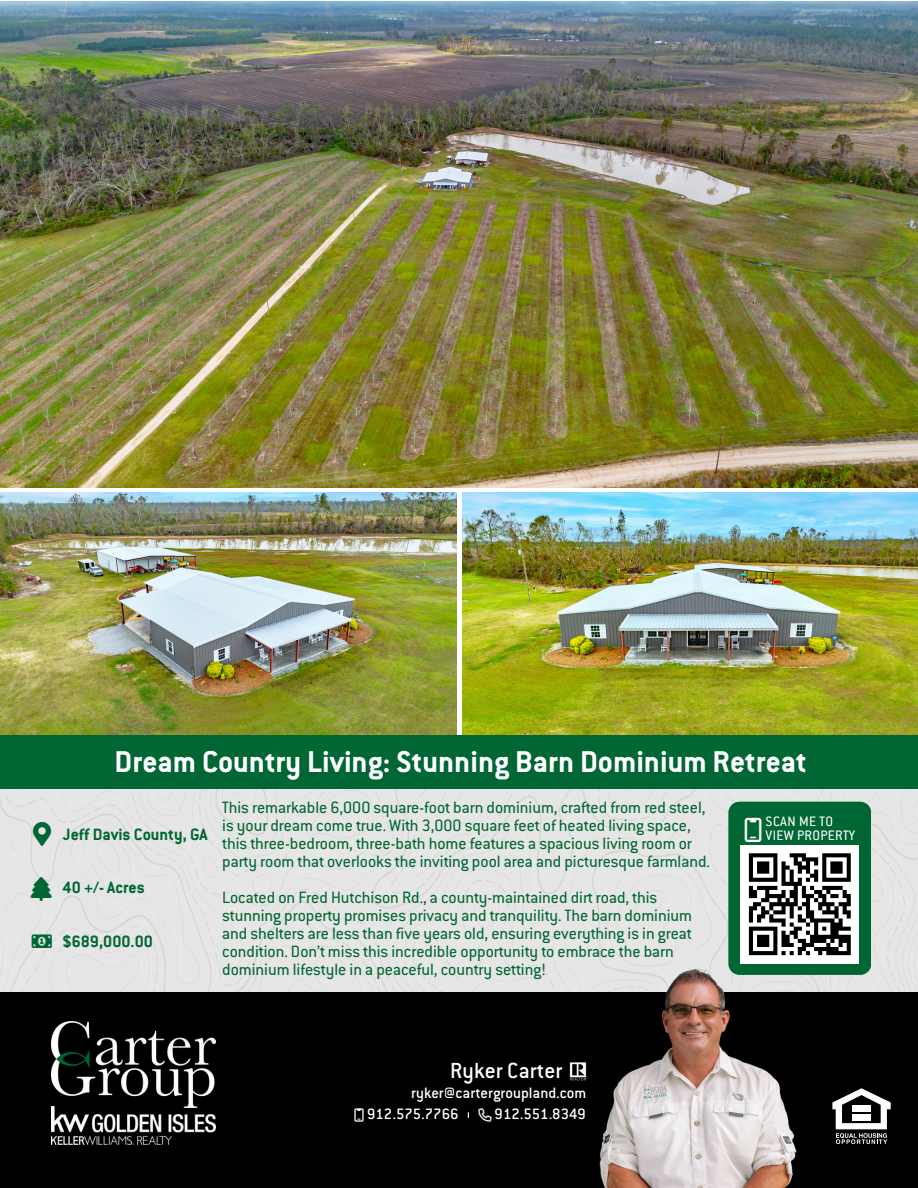
<style>
.page{position:relative;width:918px;height:1188px;background:#fff}
.page>*{position:absolute;margin:0;border:0;box-sizing:border-box;transform-origin:0 0}
.t1{font:700 33px "Conduit ITC";color:#fff}
.t2{font:500 24px "Conduit ITC";color:#fff}
.t3{font:18px/18px "Conduit ITC";color:#063}
.t4{font:700 18px "Conduit ITC";color:#063}
.t5{font:500 16.5px "Conduit ITC";color:#fff}
.t6{font:15px "Conduit ITC";letter-spacing:.025em;color:#fff}
</style>
<div class="page">
<img style="left:0;top:1px;width:918px;height:486px">
<img style="left:0;top:493px;width:457px;height:242px">
<img style="left:462px;top:493px;width:456px;height:242px">
<div style="left:0;top:735px;width:918px;height:54px;background:#063"></div>
<div style="left:0;top:993px;width:918px;height:195px;background:#000"></div>
<img style="left:51px;top:1022px;width:164px;height:122px">
<img style="left:599px;top:1011px;width:198px;height:177px">
<img style="left:569px;top:1062px;width:18px;height:19px">
<svg style="left:832px;top:1088px;width:59px;height:56px"></svg>
<div style="left:852px;top:1105px;width:18px;height:6px;background:#fff"></div>
<div style="left:852px;top:1114px;width:18px;height:7px;background:#fff"></div>
<svg style="left:0;top:789px;width:918px;height:222px;background:#c1c5c3"></svg>
<h1 class="t1" style="left:115px;top:742px;width:694px">Dream Country Living: Stunning Barn Dominium Retreat</h1>
<p class="t6" style="left:766px;top:812px;width:69px">SCAN ME TO</p>
<p class="t6" style="left:766px;top:826px;width:91px">VIEW PROPERTY</p>
<p class="t3" style="left:222px;top:798px;width:489px">This remarkable 6,000 square-foot barn dominium, crafted from red steel, is your dream come true. With 3,000 square feet of heated living space, this three-bedroom, three-bath home features a spacious living room or party room that overlooks the inviting pool area and picturesque farmland.</p>
<h3 class="t3" style="left:222px;top:888px;width:471px">Located on Fred Hutchison Rd., a county-maintained dirt road, this stunning property promises privacy and tranquility. The barn dominium and shelters are less than five years old, ensuring everything is in great condition. Don’t miss this incredible opportunity to embrace the barn dominium lifestyle in a peaceful, country setting!</h3>
<p class="t4" style="left:63px;top:824px;width:146px">Jeff Davis County, GA</p>
<h2 class="t4" style="left:63px;top:877px;width:84px">40 +/- Acres</h2>
<h3 class="t4" style="left:63px;top:930px;width:92px">$689,000.00</h3>
<h3 class="t2" style="left:450px;top:1056px;width:114px">Ryker Carter</h3>
<h3 class="t5" style="left:411px;top:1083px;width:177px">ryker@cartergroupland.com</h3>
<p class="t5" style="left:367px;top:1104px;width:93px">912.575.7766</p>
<p class="t5" style="left:495px;top:1104px;width:93px">912.551.8349</p>
</div>
